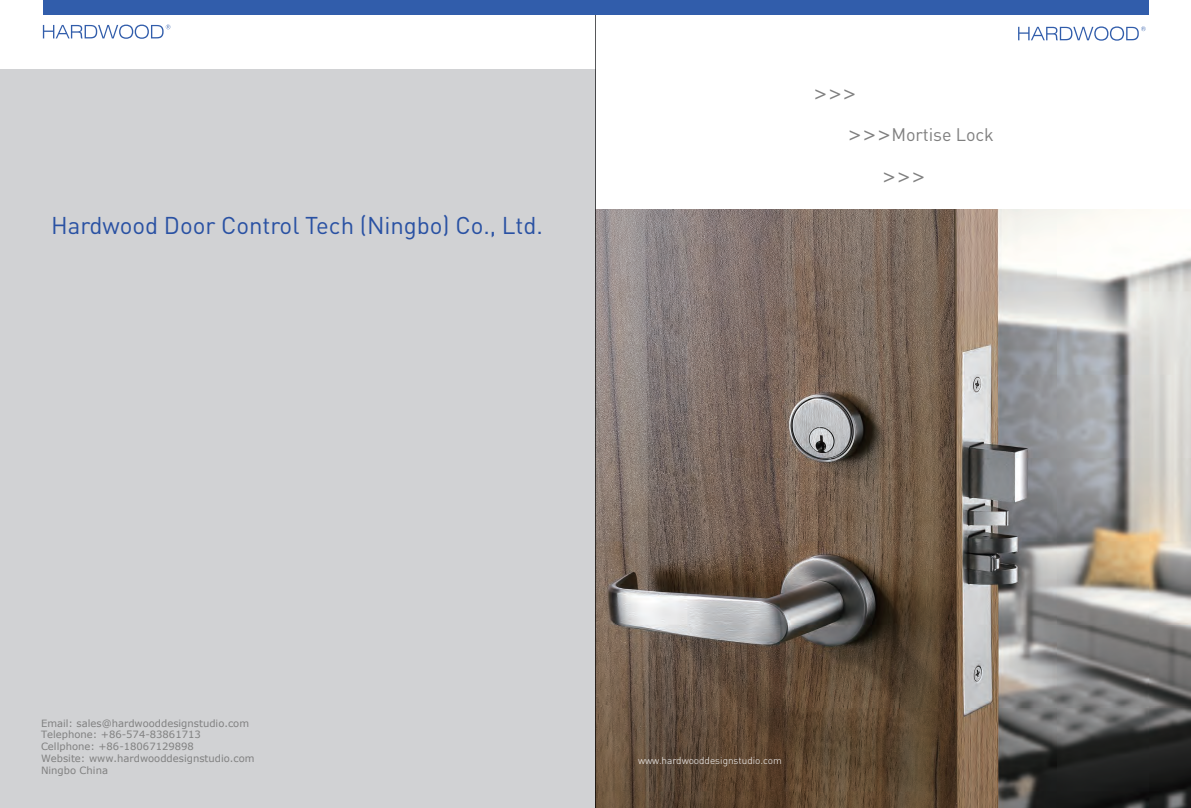
<style>
.page{position:relative;width:1191px;height:808px;background:#fff}
.page>*{position:absolute;margin:0;border:0;box-sizing:border-box;transform-origin:0 0}
.t1{font:24px "DIN Pro";letter-spacing:-.005em;color:#2951a3}
.t2{font:18px "DIN Pro";letter-spacing:-.005em;color:#808080}
.t3{font:18px "Verdana";color:#808080}
.t4{font:10px/12px "Verdana";color:#808080}
.t5{font:300 10px "DIN Pro";color:#fff}
.s1{font-family:"Verdana"}
</style>
<div class="page">
<div style="left:0;top:69px;width:595px;height:739px;background:#d1d2d4"></div>
<img style="left:596px;top:210px;width:595px;height:598px">
<hr style="left:595px;top:0;width:1px;height:808px;background:#57585a">
<div style="left:43px;top:0;width:1105px;height:14px;background:#315dab"></div>
<svg style="left:43px;top:25px;width:127px;height:14px"></svg>
<svg style="left:1018px;top:26px;width:127px;height:15px"></svg>
<h1 class="t1" style="left:51px;top:209px;width:493px">Hardwood Door Control Tech (Ningbo) Co., Ltd.</h1>
<h2 class="t3" style="left:813px;top:81px;width:45px">&gt;&gt;&gt;</h2>
<h2 class="t2" style="left:847px;top:122px;width:148px"><span class="s1">&gt;&gt;&gt;</span>Mortise Lock</h2>
<h2 class="t3" style="left:882px;top:164px;width:45px">&gt;&gt;&gt;</h2>
<p class="t4" style="left:41px;top:717px;width:215px">Email: sales@hardwooddesignstudio.com<br>Telephone: +86-574-83861713<br>Cellphone: +86-18067129898<br>Website: www.hardwooddesignstudio.com<br>Ningbo China</p>
<p class="t5" style="left:638px;top:754px;width:145px">www.hardwooddesignstudio.com</p>
</div>
